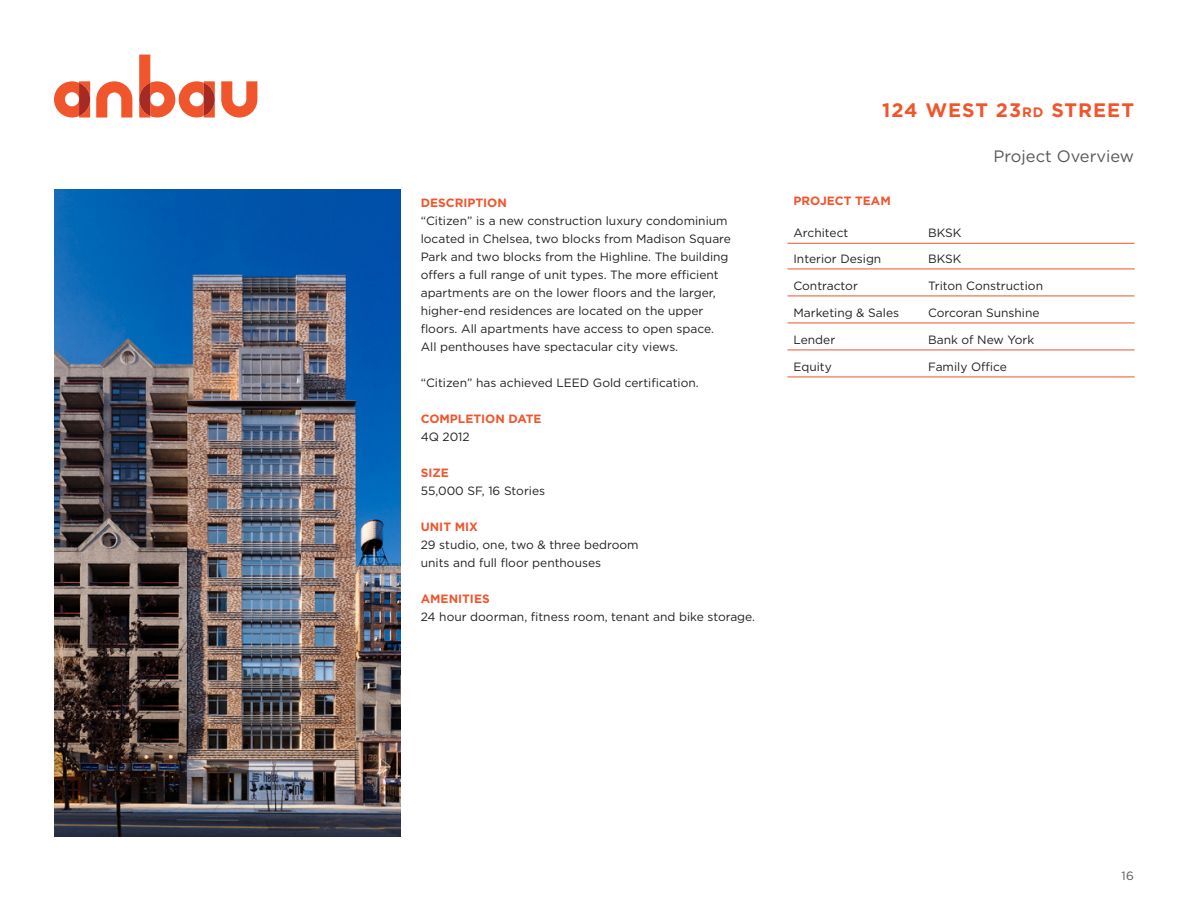
<style>
.page{position:relative;width:1188px;height:918px;background:#fff}
.page>*{position:absolute;margin:0;border:0;box-sizing:border-box;transform-origin:0 0}
.PAGE_TITLE_-_Bold_13{font:700 19.5px "Gotham";letter-spacing:.05em;color:#f0552c}
.PAGE_SUBTITLE_-_Ligh{font:16.5px "Gotham";color:#57585a}
.BODY_-_9pt_Blk_-_SpA{font:12px/18px "Gotham";color:#231f20}
.BODY_-_9pt_Blk_-_TAB{font:12px "Gotham";color:#231f20}
.TITLE_-_9pt_Blue_Bol{font:700 12px "Gotham";color:#f0552c}
.t1{font:12px "Gotham";color:#57585a}
.s1{font-size:13.65px}
</style>
<div class="page">
<svg style="left:221px;top:81px;width:36px;height:37px"></svg>
<svg style="left:96px;top:81px;width:36px;height:37px"></svg>
<svg style="left:139px;top:55px;width:76px;height:63px"></svg>
<svg style="left:54px;top:81px;width:36px;height:37px"></svg>
<img style="left:54px;top:189px;width:346px;height:648px">
<hr style="left:788px;top:296px;width:134px;height:1px;background:#f0552c">
<hr style="left:922px;top:296px;width:213px;height:1px;background:#f0552c">
<hr style="left:788px;top:323px;width:134px;height:1px;background:#f0552c">
<hr style="left:922px;top:323px;width:213px;height:1px;background:#f0552c">
<hr style="left:788px;top:350px;width:134px;height:1px;background:#f0552c">
<hr style="left:922px;top:350px;width:213px;height:1px;background:#f0552c">
<hr style="left:788px;top:243px;width:134px;height:1px;background:#f0552c">
<hr style="left:922px;top:243px;width:213px;height:1px;background:#f0552c">
<hr style="left:788px;top:269px;width:134px;height:1px;background:#f0552c">
<hr style="left:922px;top:269px;width:213px;height:1px;background:#f0552c">
<hr style="left:788px;top:377px;width:134px;height:1px;background:#f0552c">
<hr style="left:922px;top:377px;width:213px;height:1px;background:#f0552c">
<p class="TITLE_-_9pt_Blue_Bol" style="left:421px;top:195px;width:88px">DESCRIPTION</p>
<p class="BODY_-_9pt_Blk_-_SpA" style="left:421px;top:211px;width:312px">“Citizen” is a new construction luxury condominium located in Chelsea, two blocks from Madison Square Park and two blocks from the Highline. The building offers a full range of unit types. The more efficient apartments are on the lower floors and the larger, higher-end residences are located on the upper floors. All apartments have access to open space.<br>All penthouses have spectacular city views.</p>
<p class="BODY_-_9pt_Blk_-_SpA" style="left:421px;top:373px;width:280px">“Citizen” has achieved LEED Gold certification.</p>
<p class="TITLE_-_9pt_Blue_Bol" style="left:421px;top:411px;width:122px">COMPLETION DATE</p>
<p class="BODY_-_9pt_Blk_-_SpA" style="left:421px;top:427px;width:51px">4Q 2012</p>
<p class="TITLE_-_9pt_Blue_Bol" style="left:421px;top:465px;width:30px">SIZE</p>
<p class="BODY_-_9pt_Blk_-_SpA" style="left:421px;top:481px;width:126px">55,000 SF, 16 Stories</p>
<p class="TITLE_-_9pt_Blue_Bol" style="left:421px;top:519px;width:59px">UNIT MIX</p>
<p class="BODY_-_9pt_Blk_-_SpA" style="left:421px;top:535px;width:219px">29 studio, one, two &amp; three bedroom units and full floor penthouses</p>
<p class="TITLE_-_9pt_Blue_Bol" style="left:421px;top:591px;width:70px">AMENITIES</p>
<p class="BODY_-_9pt_Blk_-_SpA" style="left:421px;top:607px;width:336px">24 hour doorman, fitness room, tenant and bike storage.</p>
<p class="PAGE_TITLE_-_Bold_13" style="left:882px;top:97px;width:253px">124 WEST 23<span class="s1">rd</span> STREET</p>
<p class="PAGE_SUBTITLE_-_Ligh" style="left:994px;top:146px;width:142px">Project Overview</p>
<p class="TITLE_-_9pt_Blue_Bol" style="left:794px;top:193px;width:99px">PROJECT TEAM</p>
<p class="BODY_-_9pt_Blk_-_TAB" style="left:794px;top:225px;width:56px">Architect</p>
<p class="BODY_-_9pt_Blk_-_TAB" style="left:928px;top:225px;width:35px">BKSK</p>
<p class="BODY_-_9pt_Blk_-_TAB" style="left:794px;top:251px;width:89px">Interior Design</p>
<p class="BODY_-_9pt_Blk_-_TAB" style="left:928px;top:251px;width:35px">BKSK</p>
<p class="BODY_-_9pt_Blk_-_TAB" style="left:794px;top:278px;width:66px">Contractor</p>
<p class="BODY_-_9pt_Blk_-_TAB" style="left:928px;top:278px;width:116px">Triton Construction</p>
<p class="BODY_-_9pt_Blk_-_TAB" style="left:794px;top:305px;width:107px">Marketing &amp; Sales</p>
<p class="BODY_-_9pt_Blk_-_TAB" style="left:928px;top:305px;width:113px">Corcoran Sunshine</p>
<p class="BODY_-_9pt_Blk_-_TAB" style="left:794px;top:332px;width:43px">Lender</p>
<p class="BODY_-_9pt_Blk_-_TAB" style="left:928px;top:332px;width:108px">Bank of New York</p>
<p class="BODY_-_9pt_Blk_-_TAB" style="left:794px;top:359px;width:40px">Equity</p>
<p class="BODY_-_9pt_Blk_-_TAB" style="left:928px;top:359px;width:80px">Family Office</p>
<p class="t1" style="left:1121px;top:868px;width:14px">16</p>
</div>
